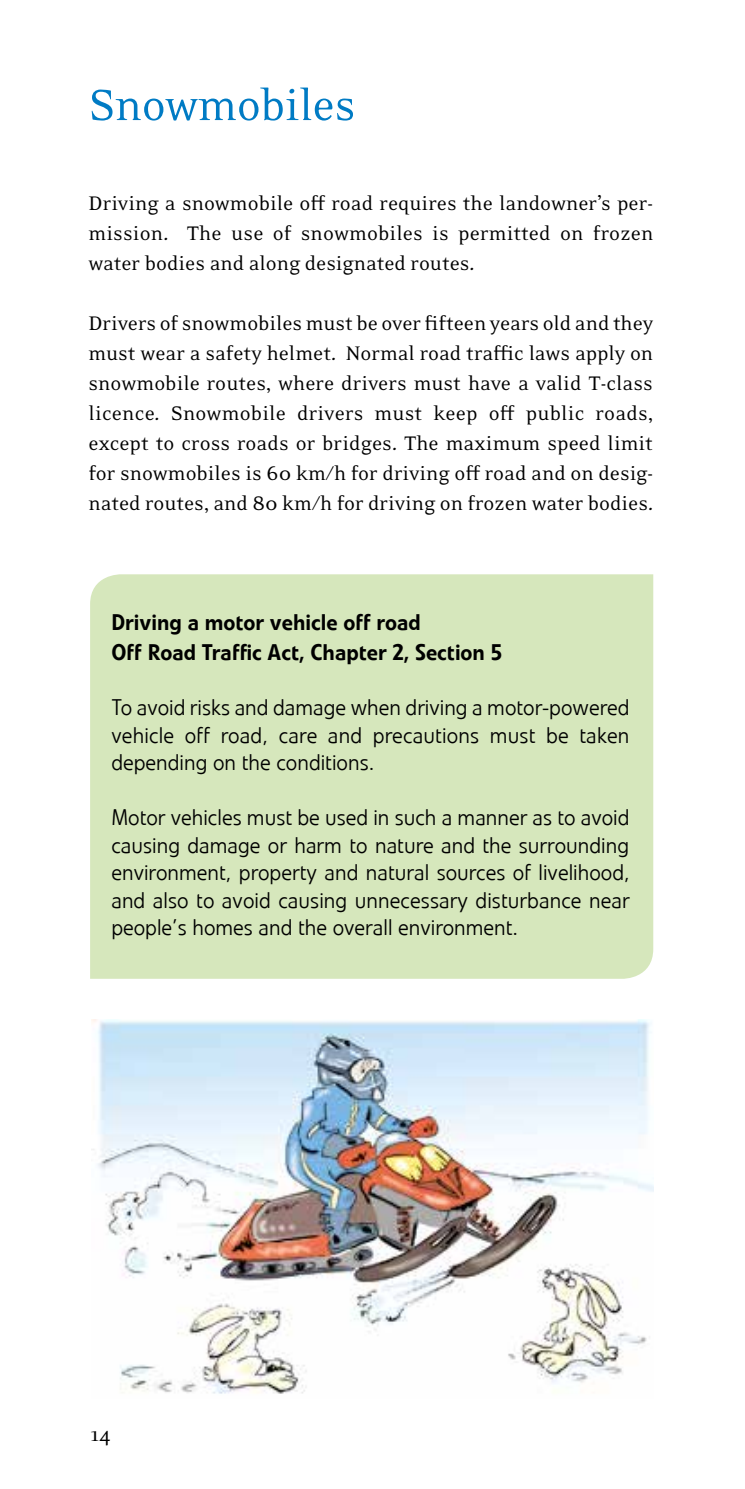
<style>
.page{position:relative;width:745px;height:1489px;background:#fff}
.page>*{position:absolute;margin:0;border:0;box-sizing:border-box;transform-origin:0 0}
.t1{font:50px "Eidetic Neo OT";letter-spacing:-.01em;color:#007bc4}
.t2{font:22.5px/30px "Eidetic Neo OT";color:#000;text-align:justify}
.t3{font:300 22.5px/27.5px "Veto Com";color:#000;text-align:justify}
.t4{font:500 22.5px/30px "Veto Com";color:#000}
</style>
<div class="page">
<div style="left:90px;top:574px;width:562px;height:404px;background:#d6e7bc"></div>
<img style="left:91px;top:1019px;width:562px;height:375px">
<h1 class="t1" style="left:88px;top:80px;width:269px">Snowmobiles</h1>
<p class="t2" style="left:88px;top:189px;width:566px">Driving a snowmobile off road requires the landowner’s per&shy;mission. The use of snowmobiles is permitted on frozen water bodies and along designated routes.</p>
<p class="t2" style="left:88px;top:309px;width:566px">Drivers of snowmobiles must be over fifteen years old and they must wear a safety helmet. Normal road traffic laws apply on snowmobile routes, where drivers must have a valid T-class licence. Snowmobile drivers must keep off public roads, except to cross roads or bridges. The maximum speed limit for snowmobiles is 60 km/h for driving off road and on desig&shy;nated routes, and 80 km/h for driving on frozen water bodies.</p>
<p class="t4" style="left:111px;top:607px;width:392px">Driving a motor vehicle off road<br>Off Road Traffic Act, Chapter 2, Section 5</p>
<p class="t3" style="left:111px;top:694px;width:519px">To avoid risks and damage when driving a motor-powered vehicle off road, care and precautions must be taken depending on the conditions.</p>
<p class="t3" style="left:111px;top:804px;width:519px">Motor vehicles must be used in such a manner as to avoid causing damage or harm to nature and the surrounding environment, property and natural sources of livelihood, and also to avoid causing unnecessary disturbance near people’s homes and the overall environment.</p>
<p class="t2" style="left:91px;top:1419px;width:22px">14</p>
</div>
